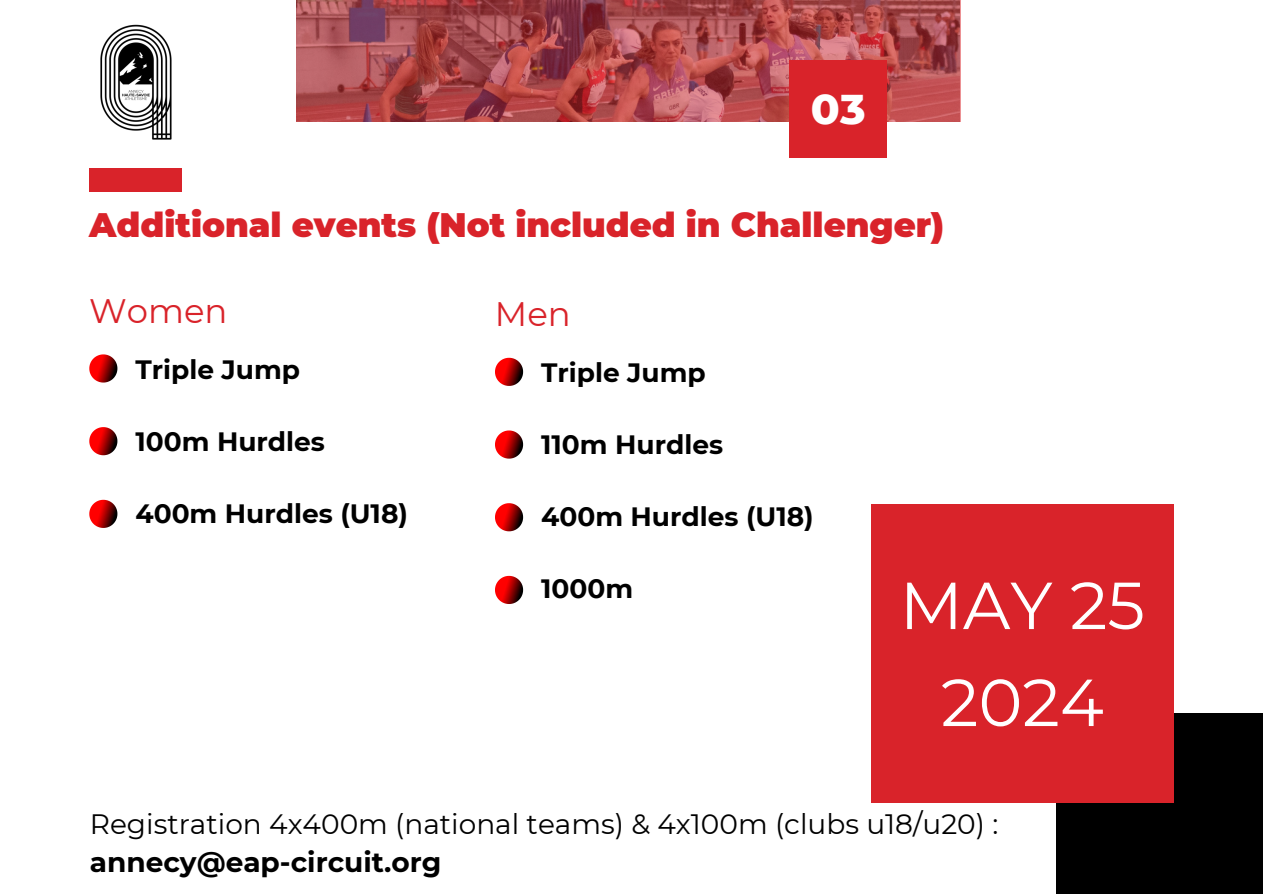
<style>
.page{position:relative;width:1263px;height:894px;background:#fff}
.page>*{position:absolute;margin:0;border:0;box-sizing:border-box;transform-origin:0 0}
.t1{font:66.3px "Montserrat";color:#fff}
.t2{font:800 42.45px "Montserrat";color:#fff}
.t3{font:900 33.9px "Montserrat";color:#d9232a}
.t4{font:33.9px "Montserrat";color:#d9232a}
.t5{font:28.05px/38.2px "Montserrat";color:#000}
.t6{font:700 26.4px "Montserrat";color:#000}
.s1{font-weight:700}
</style>
<div class="page">
<svg style="left:296px;top:0;width:664px;height:122px;background:#ab4a4e"></svg>
<div style="left:789px;top:60px;width:98px;height:98px;background:#d9232a"></div>
<div style="left:89px;top:168px;width:93px;height:23px;background:#d9232a"></div>
<img style="left:100px;top:24px;width:72px;height:116px">
<svg style="left:89px;top:354px;width:28px;height:28px"></svg>
<svg style="left:89px;top:427px;width:28px;height:28px"></svg>
<svg style="left:89px;top:499px;width:28px;height:29px"></svg>
<svg style="left:495px;top:357px;width:28px;height:29px"></svg>
<svg style="left:495px;top:430px;width:28px;height:28px"></svg>
<svg style="left:495px;top:503px;width:28px;height:28px"></svg>
<svg style="left:495px;top:575px;width:28px;height:29px"></svg>
<div style="left:1056px;top:712px;width:207px;height:181px;background:#000"></div>
<div style="left:871px;top:504px;width:303px;height:298px;background:#d9232a"></div>
<p class="t2" style="left:811px;top:83px;width:56px">03</p>
<p class="t3" style="left:89px;top:204px;width:856px">Additional events (Not included in Challenger)</p>
<p class="t4" style="left:89px;top:290px;width:140px">Women</p>
<h5 class="t4" style="left:495px;top:293px;width:77px">Men</h5>
<p class="t6" style="left:135px;top:353px;width:166px">Triple Jump</p>
<h4 class="t6" style="left:541px;top:356px;width:166px">Triple Jump</h4>
<h3 class="t6" style="left:135px;top:425px;width:191px">100m Hurdles</h3>
<p class="t6" style="left:541px;top:428px;width:183px">110m Hurdles</p>
<h4 class="t6" style="left:135px;top:497px;width:274px">400m Hurdles (U18)</h4>
<h5 class="t6" style="left:541px;top:500px;width:274px">400m Hurdles (U18)</h5>
<h5 class="t6" style="left:541px;top:572px;width:94px">1000m</h5>
<h5 class="t1" style="left:900px;top:564px;width:247px">MAY 25</h5>
<h5 class="t1" style="left:941px;top:661px;width:164px">2024</h5>
<p class="t5" style="left:90px;top:804px;width:910px">Registration 4x400m (national teams) &amp; 4x100m (clubs u18/u20) : <span class="s1">annecy@eap-circuit.org</span></p>
</div>
